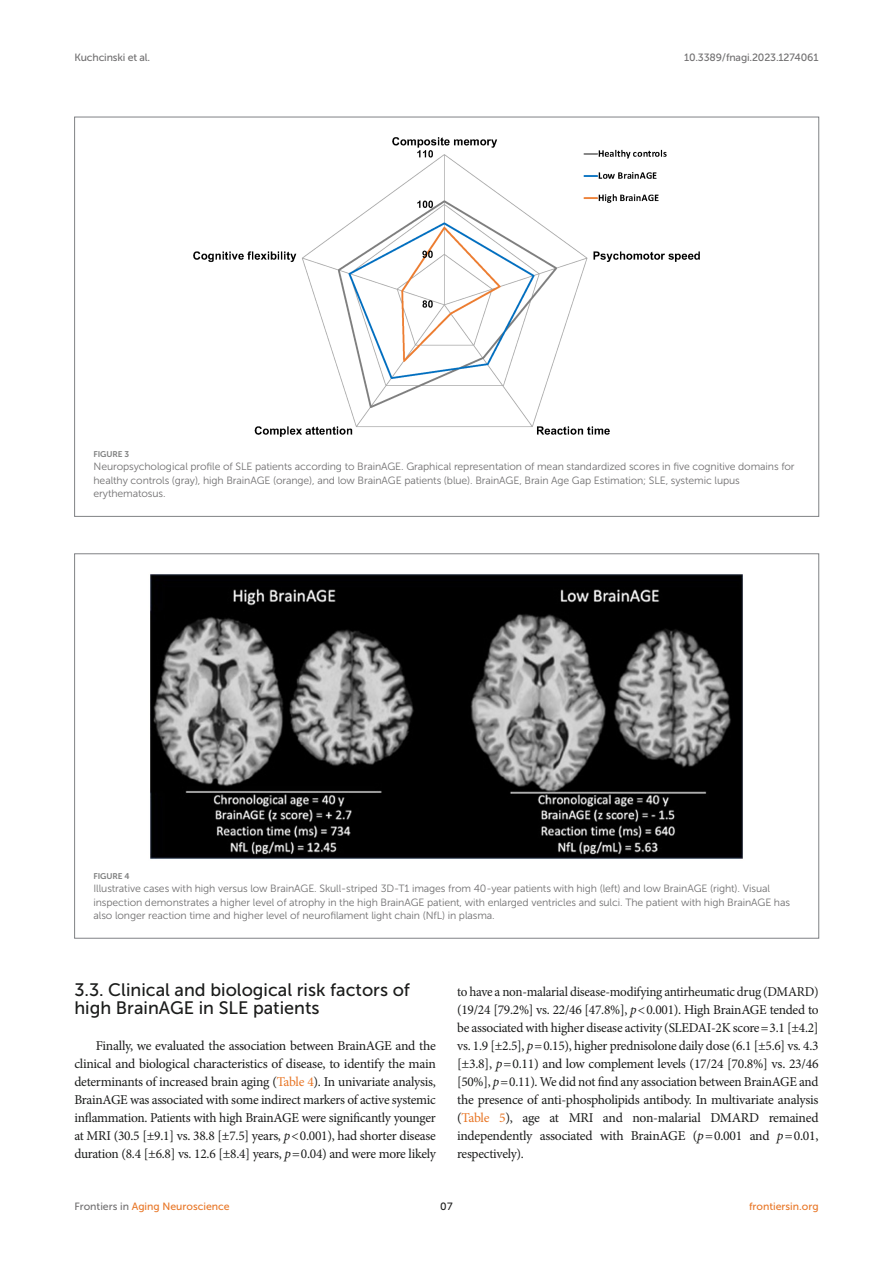
<style>
.page{position:relative;width:893px;height:1263px;background:#fff}
.page>*{position:absolute;margin:0;border:0;box-sizing:border-box;transform-origin:0 0}
.HEAD_2{font:18px/18px "Museo Sans 500";color:#1b1c1b}
.TEXT{font:13.5px/18px "Minion Pro";letter-spacing:-.02em;color:#1b1c1b;text-align:justify}
.FIG_LEG{font:10.5px/13.5px "Museo Sans 300";letter-spacing:-.01em;color:#706f70}
.t1{font:10.5px "Museo Sans 500";color:#e87626}
.t2{font:10.5px "Museo Sans 500";letter-spacing:-.015em;color:#706f70}
.t3{font:10.5px "Museo Sans 500";color:#1b1c1b}
.FIG_HD{font:8.25px "Museo Sans 700";letter-spacing:-.01em;color:#7e7f7f}
.s1{color:#e87626}
.s2{font-style:italic}
.s3{color:#706f70}
</style>
<div class="page">
<img style="left:193px;top:137px;width:507px;height:300px">
<img style="left:150px;top:574px;width:593px;height:285px">
<p class="t2" style="left:74px;top:51px;width:77px">Kuchcinski et al.</p>
<p class="t2" style="left:684px;top:51px;width:136px">10.3389/fnagi.2023.1274061</p>
<p class="FIG_HD" style="left:94px;top:449px;width:37px">FIGURE 3</p>
<p class="FIG_LEG" style="left:94px;top:460px;width:703px">Neuropsychological profile of SLE patients according to BrainAGE. Graphical representation of mean standardized scores in five cognitive domains for healthy controls (gray), high BrainAGE (orange), and low BrainAGE patients (blue). BrainAGE, Brain Age Gap Estimation; SLE, systemic lupus erythematosus.</p>
<p class="FIG_HD" style="left:94px;top:871px;width:37px">FIGURE 4</p>
<p class="FIG_LEG" style="left:94px;top:882px;width:698px">Illustrative cases with high versus low BrainAGE. Skull-striped 3D-T1 images from 40-year patients with high (left) and low BrainAGE (right). Visual inspection demonstrates a higher level of atrophy in the high BrainAGE patient, with enlarged ventricles and sulci. The patient with high BrainAGE has also longer reaction time and higher level of neurofilament light chain (NfL) in plasma.</p>
<p class="HEAD_2" style="left:74px;top:981px;width:337px">3.3. Clinical and biological risk factors of high BrainAGE in SLE patients</p>
<p class="TEXT" style="left:74px;top:1037px;width:363px;text-indent:21px">Finally, we evaluated the association between BrainAGE and the clinical and biological characteristics of disease, to identify the main determinants of increased brain aging (<span class="s1">Table 4</span>). In univariate analysis, BrainAGE was associated with some indirect markers of active systemic inflammation. Patients with high BrainAGE were significantly younger at MRI (30.5 [±9.1] vs. 38.8 [±7.5] years, <span class="s2">p</span>&lt;0.001), had shorter disease duration (8.4 [±6.8] vs. 12.6 [±8.4] years, <span class="s2">p</span>=0.04) and were more likely</p>
<p class="TEXT" style="left:457px;top:983px;width:363px">to have a non-malarial disease-modifying antirheumatic drug (DMARD) (19/24 [79.2%] vs. 22/46 [47.8%], <span class="s2">p</span>&lt;0.001). High BrainAGE tended to be associated with higher disease activity (SLEDAI-2K score=3.1 [±4.2] vs. 1.9 [±2.5], <span class="s2">p</span>=0.15), higher prednisolone daily dose (6.1 [±5.6] vs. 4.3 [±3.8], <span class="s2">p</span>=0.11) and low complement levels (17/24 [70.8%] vs. 23/46 [50%], <span class="s2">p</span>=0.11). We did not find any association between BrainAGE and the presence of anti-phospholipids antibody. In multivariate analysis (<span class="s1">Table 5</span>), age at MRI and non-malarial DMARD remained independently associated with BrainAGE (<span class="s2">p</span>=0.001 and <span class="s2">p</span>=0.01, respectively).</p>
<p class="t1" style="left:74px;top:1200px;width:157px"><span class="s3">Frontiers in</span> Aging Neuroscience</p>
<p class="t3" style="left:440px;top:1200px;width:14px">07</p>
<p class="t1" style="left:749px;top:1200px;width:71px">frontiersin.org</p>
</div>
